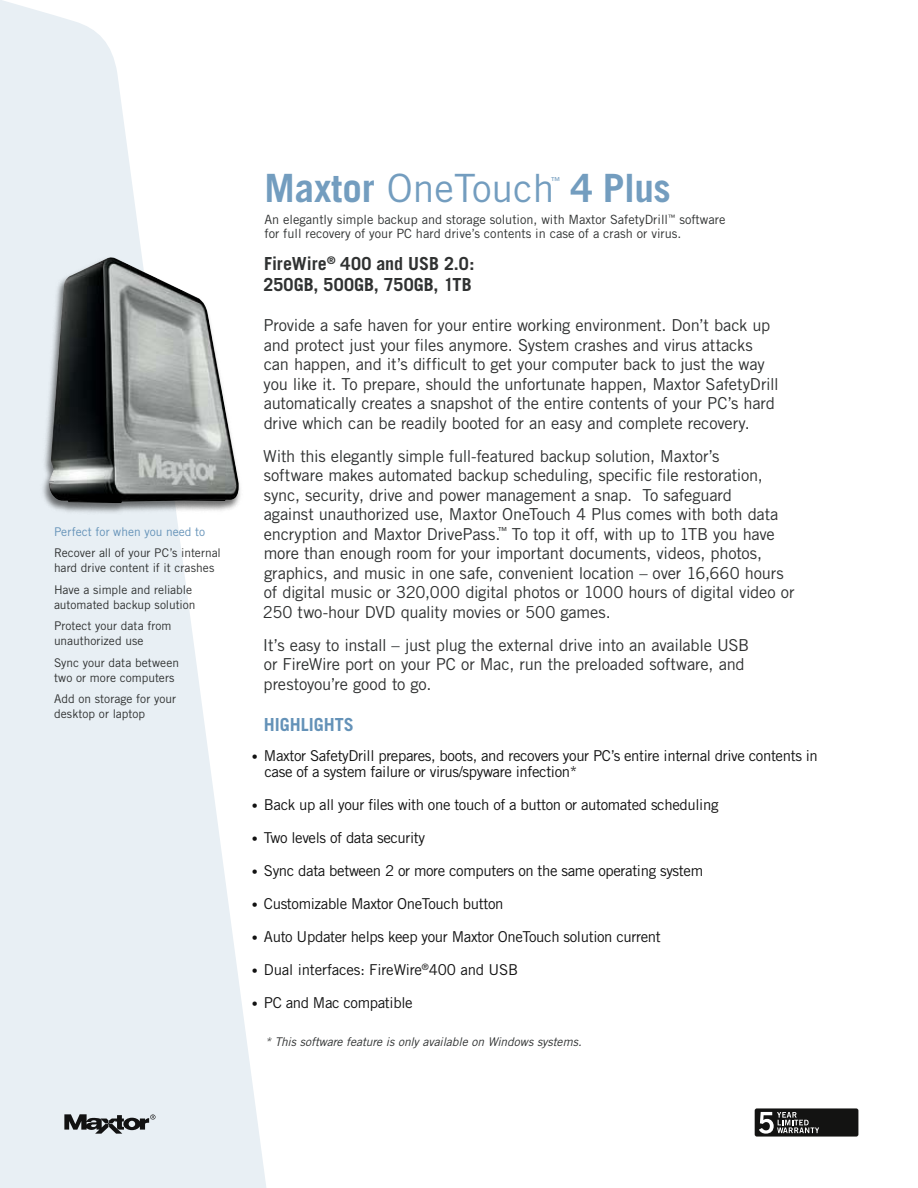
<style>
.page{position:relative;width:918px;height:1188px;background:#fff}
.page>*{position:absolute;margin:0;border:0;box-sizing:border-box;transform-origin:0 0}
.t1{font:700 39px "Trade Gothic";color:#739dbf}
.t2{font:700 18px/20.7px "Trade Gothic";color:#303232}
.t3{font:700 18px "Trade Gothic";color:#6492b8}
.t4{font:16.5px/19.5px "Trade Gothic";letter-spacing:-.015em;color:#303232}
.t5{font:15px/16.5px "Trade Gothic";letter-spacing:-.025em;color:#121212}
.t6{font:12.75px/14.2px "Trade Gothic";color:#303232}
.t7{font:12px/15px "Trade Gothic";color:#303232}
.t8{font:italic 12px "Trade Gothic";letter-spacing:-.005em;color:#303232}
.t9{font:12px "Trade Gothic";color:#6492b8}
.t10{font:9.6px "Trade Gothic";color:#739dbf}
.s1{font-weight:400}
.s2{font-size:12px}
</style>
<div class="page">
<svg style="left:0;top:0;width:266px;height:1188px;fill:#e8eff4"></svg>
<svg style="left:64px;top:1114px;width:92px;height:20px;background:#838789"></svg>
<div style="left:40px;top:255px;width:204px;height:260px;background:#121212;opacity:.6"></div>
<img style="left:49px;top:256px;width:191px;height:247px">
<div style="left:755px;top:1108px;width:103px;height:29px;background:#131312;border-radius:2px"></div>
<svg style="left:759px;top:1112px;width:60px;height:22px"></svg>
<p class="t9" style="left:54px;top:524px;width:153px">Perfect for when you need to</p>
<p class="t7" style="left:54px;top:545px;width:168px">Recover all of your PC’s internal hard drive content if it crashes</p>
<p class="t7" style="left:54px;top:582px;width:143px">Have a simple and reliable automated backup solution</p>
<p class="t7" style="left:54px;top:618px;width:119px">Protect your data from unauthorized use</p>
<p class="t7" style="left:54px;top:655px;width:127px">Sync your data between two or more computers</p>
<p class="t7" style="left:54px;top:691px;width:124px">Add on storage for your desktop or laptop</p>
<h1 class="t1" style="left:264px;top:164px;width:408px">Maxtor <span class="s1">OneTouch</span> 4 Plus</h1>
<p class="t10" style="left:551px;top:175px;width:11px">™</p>
<p class="t6" style="left:264px;top:212px;width:462px">An elegantly simple backup and storage solution, with Maxtor SafetyDrill<sup>™</sup> software for full recovery of your PC hard drive’s contents in case of a crash or virus.</p>
<p class="t2" style="left:264px;top:253px;width:213px">FireWire<sup>®</sup> 400 and USB 2.0:<br>250GB, 500GB, 750GB, 1TB</p>
<p class="t4" style="left:263px;top:315px;width:517px">Provide a safe haven for your entire working environment. Don’t back up and protect just your files anymore. System crashes and virus attacks can happen, and it’s difficult to get your computer back to just the way you like it. To prepare, should the unfortunate happen, Maxtor SafetyDrill automatically creates a snapshot of the entire contents of your PC’s hard drive which can be readily booted for an easy and complete recovery.</p>
<p class="t4" style="left:263px;top:446px;width:533px">With this elegantly simple full-featured backup solution, Maxtor’s<br>software makes automated backup scheduling, specific file restoration, sync, security, drive and power management a snap. To safeguard<br>against unauthorized use, Maxtor OneTouch 4 Plus comes with both data encryption and Maxtor DrivePass.<sup>™</sup> To top it off, with up to 1TB you have more than enough room for your important documents, videos, photos, graphics, and music in one safe, convenient location – over 16,660 hours of digital music or 320,000 digital photos or 1000 hours of digital video or 250 two-hour DVD quality movies or 500 games.</p>
<p class="t4" style="left:263px;top:635px;width:488px">It’s easy to install – just plug the external drive into an available USB or FireWire port on your PC or Mac, run the preloaded software, and prestoyou’re good to go.</p>
<p class="t3" style="left:264px;top:713px;width:61px">Highlights</p>
<p class="t5" style="left:264px;top:747px;width:555px;text-indent:-12px"><span class="s2">•</span> Maxtor SafetyDrill prepares, boots, and recovers your PC’s entire internal drive contents in case of a system failure or virus/spyware infection*</p>
<p class="t5" style="left:252px;top:796px;width:468px"><span class="s2">•</span> Back up all your files with one touch of a button or automated scheduling</p>
<p class="t5" style="left:252px;top:829px;width:175px"><span class="s2">•</span> Two levels of data security</p>
<p class="t5" style="left:252px;top:862px;width:453px"><span class="s2">•</span> Sync data between 2 or more computers on the same operating system</p>
<p class="t5" style="left:252px;top:895px;width:253px"><span class="s2">•</span> Customizable Maxtor OneTouch button</p>
<p class="t5" style="left:252px;top:928px;width:410px"><span class="s2">•</span> Auto Updater helps keep your Maxtor OneTouch solution current</p>
<p class="t5" style="left:252px;top:961px;width:268px"><span class="s2">•</span> Dual interfaces: FireWire<sup>®</sup>400 and USB</p>
<p class="t5" style="left:252px;top:994px;width:162px"><span class="s2">•</span> PC and Mac compatible</p>
<p class="t8" style="left:265px;top:1034px;width:318px">* This software feature is only available on Windows systems.</p>
</div>
